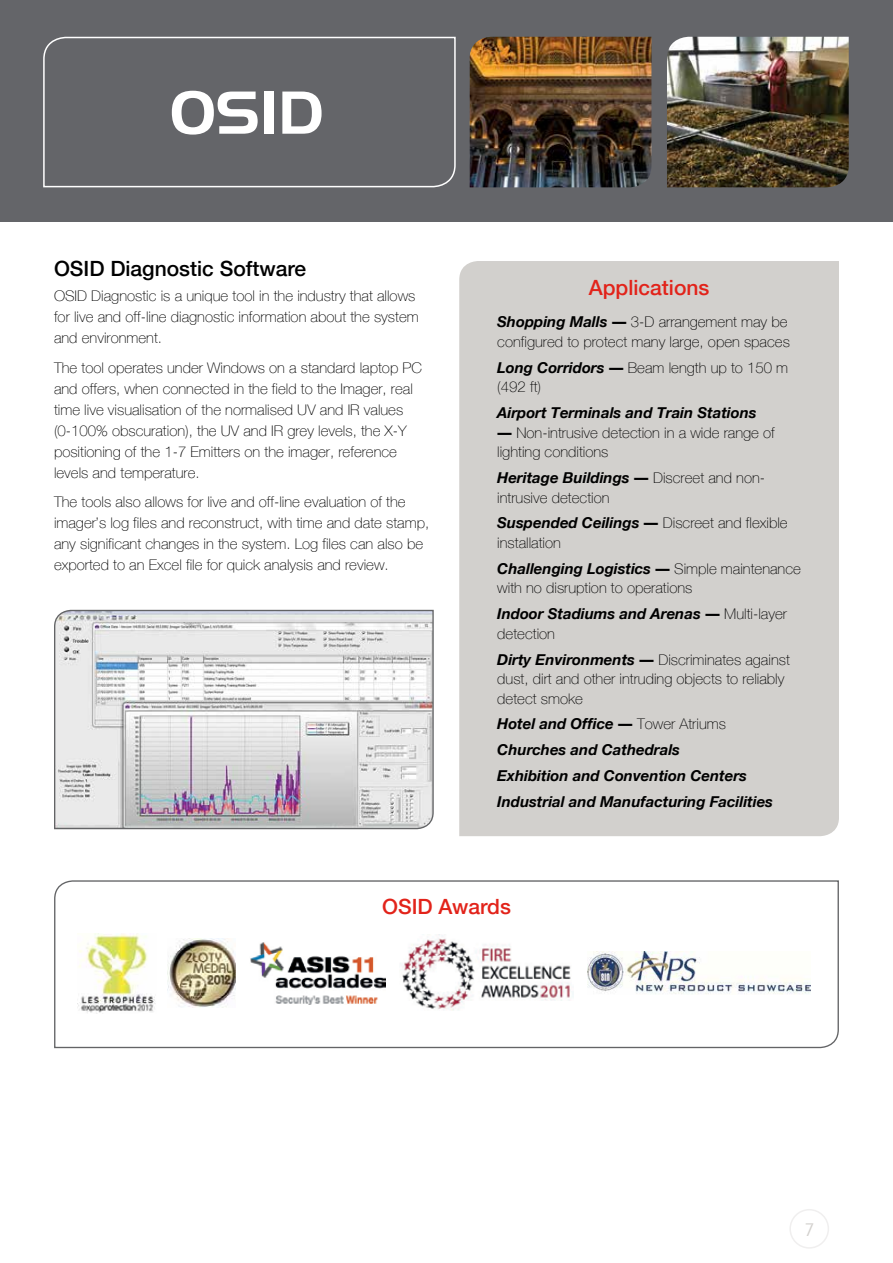
<style>
.page{position:relative;width:893px;height:1263px;background:#fff}
.page>*{position:absolute;margin:0;border:0;box-sizing:border-box;transform-origin:0 0}
.t1{font:500 21px "Helvetica Neue LT";color:#e2231a}
.t2{font:500 21px "Helvetica Neue LT";color:#000}
.t3{font:18px "PT Sans";color:#d2d0cd}
.t4{font:15px/21px "Helvetica Neue";color:#000}
.t5{font:italic 700 15px/25.8px "Helvetica Neue";color:#000}
.s1{font-weight:700;font-style:italic}
.s2{font-family:"Arial";font-weight:700}
.s3{font-family:"Arial";font-style:normal}
.s4{font-weight:400;font-style:normal}
</style>
<div class="page">
<div style="left:0;top:0;width:893px;height:222px;background:#646569"></div>
<img style="left:470px;top:37px;width:181px;height:150px">
<img style="left:667px;top:37px;width:182px;height:150px">
<div style="left:789px;top:1209px;width:40px;height:40px;border:2px solid #f0efef;border-radius:50%"></div>
<svg style="left:54px;top:880px;width:785px;height:169px"></svg>
<div style="left:459px;top:261px;width:380px;height:575px;background:#d2d0cd"></div>
<svg style="left:54px;top:609px;width:380px;height:221px"></svg>
<img style="left:249px;top:941px;width:137px;height:64px">
<img style="left:168px;top:939px;width:68px;height:68px">
<img style="left:587px;top:952px;width:223px;height:42px">
<img style="left:399px;top:935px;width:175px;height:77px">
<img style="left:78px;top:933px;width:78px;height:81px">
<svg style="left:43px;top:36px;width:413px;height:152px"></svg>
<svg style="left:172px;top:91px;width:86px;height:44px"></svg>
<div style="left:264px;top:92px;width:10px;height:42px;background:#fff"></div>
<svg style="left:282px;top:92px;width:40px;height:42px"></svg>
<h1 class="t2" style="left:54px;top:256px;width:254px">OSID Diagnostic Software</h1>
<p class="t4" style="left:54px;top:285px;width:366px">OSID Diagnostic is a unique tool in the industry that allows for live and off-line diagnostic information about the system and environment.</p>
<p class="t4" style="left:54px;top:357px;width:369px">The tool operates under Windows on a standard laptop PC and offers, when connected in the field to the Imager, real time live visualisation of the normalised UV and IR values (0-100% obscuration), the UV and IR grey levels, the X-Y positioning of the 1-7 Emitters on the imager, reference levels and temperature.</p>
<p class="t4" style="left:54px;top:491px;width:377px">The tools also allows for live and off-line evaluation of the imager’s log files and reconstruct, with time and date stamp, any significant changes in the system. Log files can also be exported to an Excel file for quick analysis and review.</p>
<h1 class="t1" style="left:589px;top:275px;width:122px">Applications</h1>
<p class="t4" style="left:497px;top:312px;width:294px;line-height:19.5px"><span class="s1">Shopping Malls</span> <span class="s2">―</span> 3-D arrangement may be configured to protect many large, open spaces</p>
<p class="t4" style="left:497px;top:358px;width:292px;line-height:19.5px"><span class="s1">Long Corridors</span> <span class="s2">―</span> Beam length up to 150 m (492 ft)</p>
<p class="t4" style="left:497px;top:403px;width:279px;line-height:19.5px"><span class="s1">Airport Terminals and Train Stations </span><span class="s2">―</span> Non-intrusive detection in a wide range of lighting conditions</p>
<p class="t4" style="left:497px;top:468px;width:269px;line-height:19.5px"><span class="s1">Heritage Buildings</span> <span class="s2">―</span> Discreet and non&shy;intrusive detection</p>
<p class="t4" style="left:497px;top:513px;width:292px;line-height:19.5px"><span class="s1">Suspended Ceilings</span> <span class="s2">―</span> Discreet and flexible installation</p>
<p class="t4" style="left:497px;top:559px;width:305px;line-height:19.5px"><span class="s1">Challenging Logistics</span> <span class="s2">―</span> Simple maintenance with no disruption to operations</p>
<p class="t5" style="left:497px;top:604px;width:291px;line-height:19.5px">Indoor Stadiums and Arenas <span class="s3">―</span> <span class="s4">Multi-layer detection</span></p>
<p class="t4" style="left:497px;top:649px;width:294px;line-height:19.5px"><span class="s1">Dirty Environments</span> <span class="s2">―</span> Discriminates against dust, dirt and other intruding objects to reliably detect smoke</p>
<p class="t5" style="left:497px;top:711px;width:277px">Hotel and Office <span class="s3">―</span> <span class="s4">Tower Atriums </span>Churches and Cathedrals<br>Exhibition and Convention Centers Industrial and Manufacturing Facilities</p>
<h1 class="t1" style="left:382px;top:894px;width:130px">OSID Awards</h1>
<p class="t3" style="left:805px;top:1218px;width:11px">7</p>
</div>
